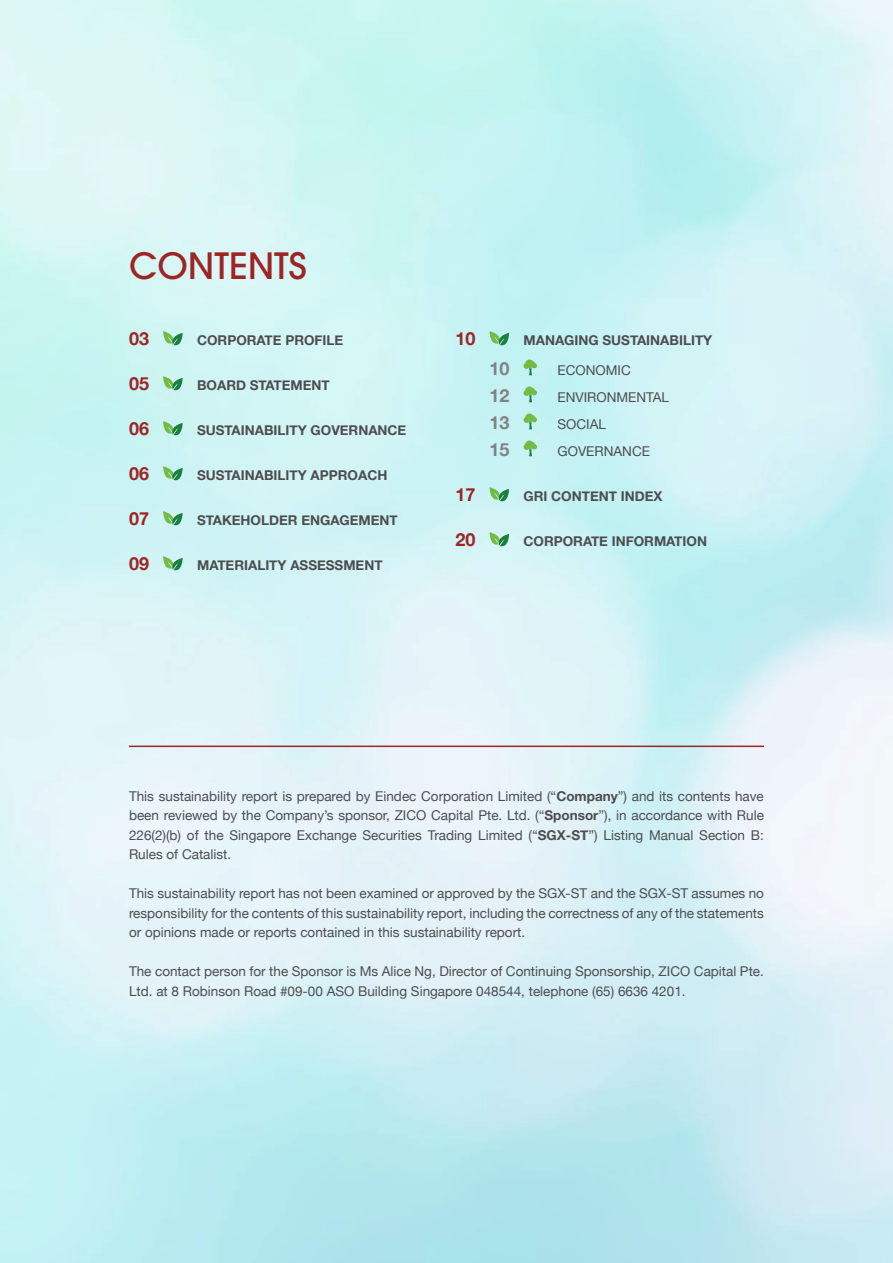
<style>
.page{position:relative;width:893px;height:1263px;background:#fff}
.page>*{position:absolute;margin:0;border:0;box-sizing:border-box;transform-origin:0 0}
.t1{font:500 36px "ITC Avant Garde Pro";color:#9e2525}
.t2{font:700 18px "Helvetica Neue";color:#9e2525}
.t3{font:700 18px "Helvetica Neue";color:#808285}
.t4{font:13.5px/19.5px "Helvetica Neue";color:#4d4d4f;text-align:justify}
.t5{font:700 13.5px "Helvetica Neue";color:#4d4d4f}
.s1{font-weight:700}
</style>
<div class="page">
<svg style="left:163px;top:331px;width:20px;height:17px"></svg>
<svg style="left:163px;top:376px;width:20px;height:17px"></svg>
<svg style="left:163px;top:421px;width:20px;height:17px"></svg>
<svg style="left:163px;top:466px;width:20px;height:17px"></svg>
<svg style="left:163px;top:511px;width:20px;height:17px"></svg>
<svg style="left:163px;top:556px;width:20px;height:17px"></svg>
<svg style="left:489px;top:331px;width:20px;height:17px"></svg>
<svg style="left:523px;top:359px;width:14px;height:16px"></svg>
<svg style="left:523px;top:386px;width:14px;height:16px"></svg>
<svg style="left:523px;top:413px;width:14px;height:16px"></svg>
<svg style="left:523px;top:440px;width:14px;height:16px"></svg>
<svg style="left:489px;top:487px;width:20px;height:17px"></svg>
<svg style="left:489px;top:532px;width:20px;height:17px"></svg>
<hr style="left:129px;top:745px;width:635px;height:2px;background:#9e2525">
<h1 class="t1" style="left:129px;top:243px;width:179px">CONTENTS</h1>
<h2 class="t2" style="left:129px;top:325px;width:22px">03</h2>
<p class="t5" style="left:197px;top:330px;width:148px">CORPORATE PROFILE</p>
<h2 class="t2" style="left:129px;top:370px;width:22px">05</h2>
<p class="t5" style="left:197px;top:375px;width:134px">BOARD STATEMENT</p>
<h2 class="t2" style="left:129px;top:415px;width:22px">06</h2>
<p class="t5" style="left:197px;top:420px;width:211px">SUSTAINABILITY GOVERNANCE</p>
<h2 class="t2" style="left:129px;top:460px;width:22px">06</h2>
<p class="t5" style="left:197px;top:465px;width:192px">SUSTAINABILITY APPROACH</p>
<h2 class="t2" style="left:129px;top:505px;width:22px">07</h2>
<p class="t5" style="left:197px;top:510px;width:202px">STAKEHOLDER ENGAGEMENT</p>
<h2 class="t2" style="left:129px;top:550px;width:22px">09</h2>
<p class="t5" style="left:197px;top:555px;width:187px">MATERIALITY ASSESSMENT</p>
<h2 class="t2" style="left:455px;top:325px;width:22px">10</h2>
<p class="t5" style="left:523px;top:330px;width:190px">MANAGING SUSTAINABILITY</p>
<h2 class="t3" style="left:489px;top:355px;width:22px">10</h2>
<p class="t4" style="left:557px;top:361px;width:75px">ECONOMIC</p>
<h2 class="t3" style="left:489px;top:382px;width:22px">12</h2>
<p class="t4" style="left:557px;top:388px;width:113px">ENVIRONMENTAL</p>
<h2 class="t3" style="left:489px;top:409px;width:22px">13</h2>
<p class="t4" style="left:557px;top:415px;width:50px">SOCIAL</p>
<h2 class="t3" style="left:489px;top:436px;width:22px">15</h2>
<p class="t4" style="left:557px;top:442px;width:94px">GOVERNANCE</p>
<h2 class="t2" style="left:455px;top:481px;width:22px">17</h2>
<p class="t5" style="left:523px;top:486px;width:140px">GRI CONTENT INDEX</p>
<h2 class="t2" style="left:455px;top:526px;width:22px">20</h2>
<p class="t5" style="left:523px;top:531px;width:185px">CORPORATE INFORMATION</p>
<p class="t4" style="left:129px;top:787px;width:636px">This sustainability report is prepared by Eindec Corporation Limited (“<span class="s1">Company</span>”) and its contents have been reviewed by the Company’s sponsor, ZICO Capital Pte. Ltd. (“<span class="s1">Sponsor</span>”), in accordance with Rule 226(2)(b) of the Singapore Exchange Securities Trading Limited (“<span class="s1">SGX-ST</span>”) Listing Manual Section B:<br>Rules of Catalist.</p>
<p class="t4" style="left:129px;top:884px;width:636px">This sustainability report has not been examined or approved by the SGX-ST and the SGX-ST assumes no responsibility for the contents of this sustainability report, including the correctness of any of the statements or opinions made or reports contained in this sustainability report.</p>
<p class="t4" style="left:129px;top:962px;width:636px">The contact person for the Sponsor is Ms Alice Ng, Director of Continuing Sponsorship, ZICO Capital Pte.<br>Ltd. at 8 Robinson Road #09-00 ASO Building Singapore 048544, telephone (65) 6636 4201.</p>
</div>
